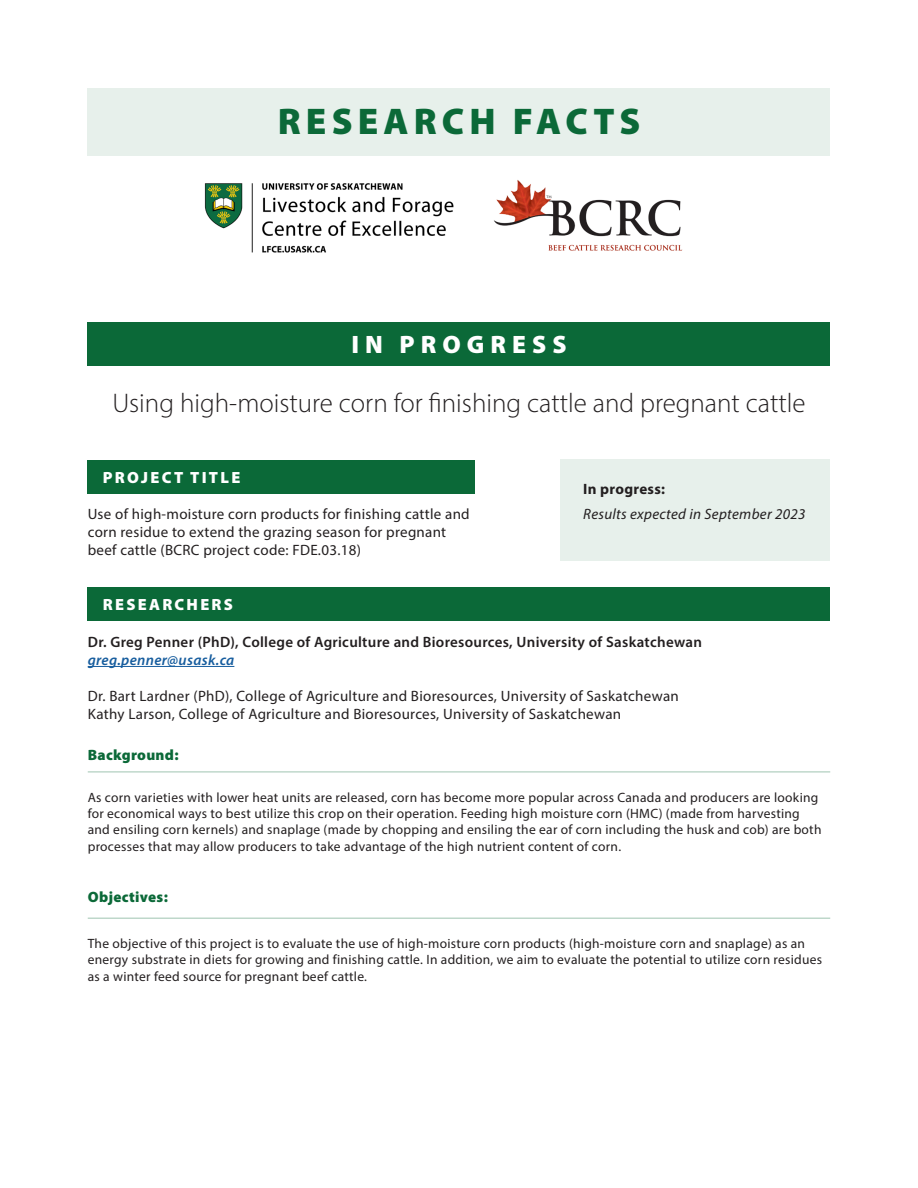
<style>
.page{position:relative;width:918px;height:1188px;background:#fff}
.page>*{position:absolute;margin:0;border:0;box-sizing:border-box;transform-origin:0 0}
.t1{font:900 37.2px "Myriad Pro";letter-spacing:.14em;color:#0b6938}
.t2{font:300 27px "Myriad Pro";color:#231f20}
.t3{font:900 25.2px "Myriad Pro";letter-spacing:.24em;color:#fff}
.t4{font:900 16.2px "Myriad Pro";letter-spacing:.14em;color:#fff}
.t5{font:15px/18px "Myriad Pro";letter-spacing:.02em;color:#231f20}
.t6{font:600 15px "Myriad Pro";letter-spacing:.02em;color:#231f20}
.t7{font:italic 15px "Myriad Pro";letter-spacing:.02em;color:#231f20}
.t8{font:900 15px "Myriad Pro";letter-spacing:.02em;color:#0b6938}
.t9{font:italic 600 15px "Myriad Pro";letter-spacing:.02em;color:#175d9e}
.t10{font:700 15px "Myriad Pro";letter-spacing:.02em;color:#231f20}
.t11{font:13.5px/16.2px "Myriad Pro";letter-spacing:.02em;color:#231f20}
</style>
<div class="page">
<div style="left:88px;top:322px;width:742px;height:44px;background:#0b6938"></div>
<div style="left:88px;top:460px;width:387px;height:33px;background:#0b6938"></div>
<div style="left:88px;top:588px;width:742px;height:33px;background:#0b6938"></div>
<hr style="left:88px;top:666px;width:146px;height:1px;background:#175d9e">
<hr style="left:88px;top:772px;width:742px;height:1px;background:#0b6938">
<hr style="left:88px;top:918px;width:742px;height:1px;background:#0b6938">
<div style="left:560px;top:459px;width:270px;height:102px;background:#e7f0eb"></div>
<img style="left:205px;top:183px;width:249px;height:70px">
<div style="left:88px;top:88px;width:742px;height:68px;background:#e7f0eb"></div>
<img style="left:494px;top:180px;width:189px;height:71px">
<p class="t1" style="left:278px;top:96px;width:364px">RESEARCH FACTS</p>
<p class="t3" style="left:351px;top:328px;width:217px">IN PROGRESS</p>
<p class="t2" style="left:112px;top:387px;width:695px">Using high-moisture corn for finishing cattle and pregnant cattle</p>
<p class="t4" style="left:103px;top:466px;width:139px">PROJECT TITLE</p>
<p class="t5" style="left:88px;top:505px;width:384px">Use of high-moisture corn products for finishing cattle and corn residue to extend the grazing season for pregnant beef cattle (BCRC project code: FDE.03.18)</p>
<p class="t4" style="left:103px;top:594px;width:132px">RESEARCHERS</p>
<p class="t10" style="left:583px;top:479px;width:83px">In progress:</p>
<p class="t7" style="left:583px;top:505px;width:224px">Results expected in September 2023</p>
<p class="t6" style="left:88px;top:632px;width:616px">Dr. Greg Penner (PhD), College of Agriculture and Bioresources, University of Saskatchewan</p>
<p class="t9" style="left:88px;top:650px;width:148px">greg.penner@usask.ca</p>
<p class="t5" style="left:88px;top:687px;width:593px">Dr. Bart Lardner (PhD), College of Agriculture and Bioresources, University of Saskatchewan</p>
<p class="t5" style="left:88px;top:705px;width:535px">Kathy Larson, College of Agriculture and Bioresources, University of Saskatchewan</p>
<p class="t8" style="left:88px;top:745px;width:92px">Background:</p>
<p class="t11" style="left:88px;top:789px;width:735px">As corn varieties with lower heat units are released, corn has become more popular across Canada and producers are looking for economical ways to best utilize this crop on their operation. Feeding high moisture corn (HMC) (made from harvesting and ensiling corn kernels) and snaplage (made by chopping and ensiling the ear of corn including the husk and cob) are both processes that may allow producers to take advantage of the high nutrient content of corn.</p>
<p class="t8" style="left:88px;top:887px;width:82px">Objectives:</p>
<p class="t11" style="left:88px;top:935px;width:736px">The objective of this project is to evaluate the use of high-moisture corn products (high-moisture corn and snaplage) as an energy substrate in diets for growing and finishing cattle. In addition, we aim to evaluate the potential to utilize corn residues as a winter feed source for pregnant beef cattle.</p>
</div>
